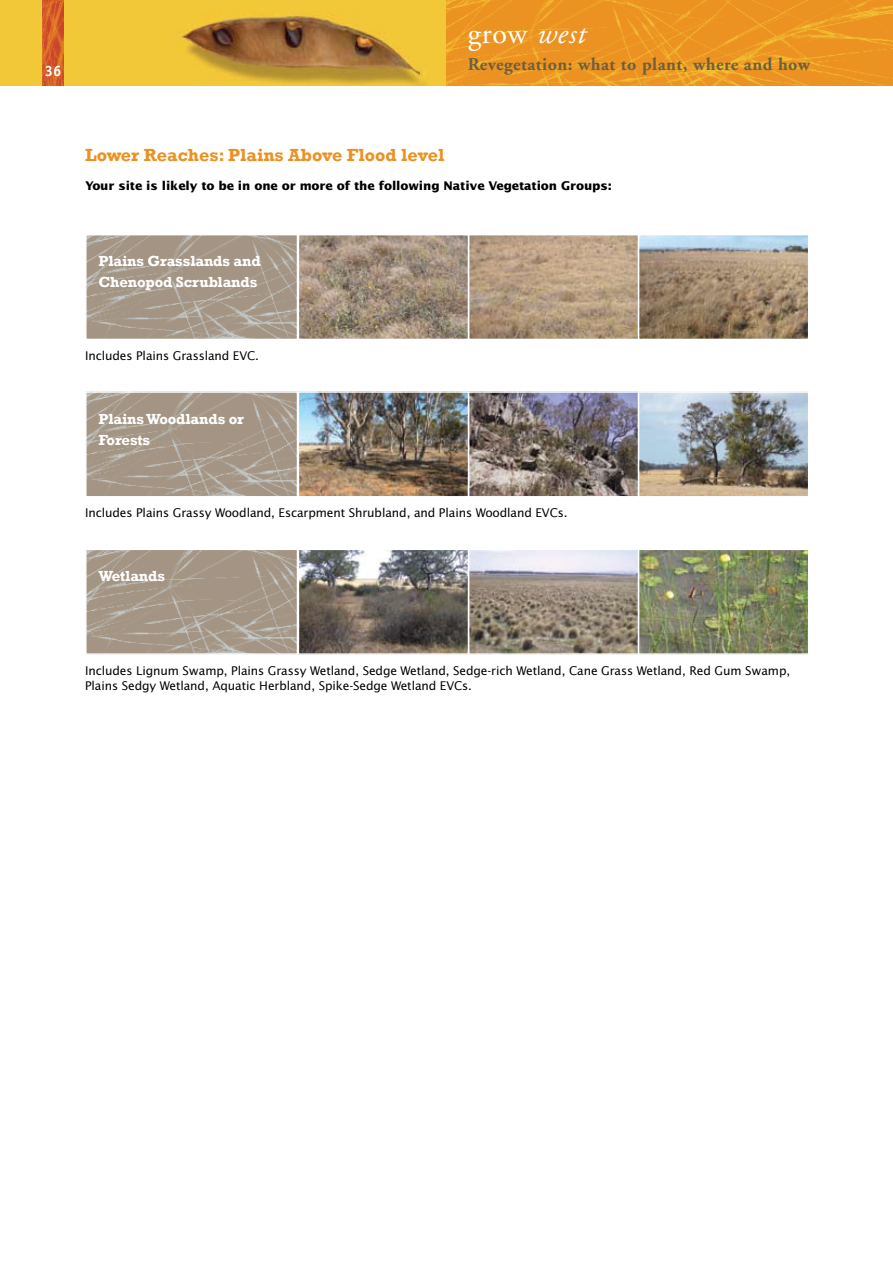
<style>
.page{position:relative;width:893px;height:1263px;background:#fff}
.page>*{position:absolute;margin:0;border:0;box-sizing:border-box;transform-origin:0 0}
.t1{font:30px "Adobe Garamond";color:#fff}
.t2{font:700 18px "Adobe Garamond";letter-spacing:.025em;color:#6f5f3c}
.t3{font:700 18px "Rockwell";color:#eb9123}
.t4{font:700 15px/21px "Rockwell";letter-spacing:-.01em;color:#fff}
.t5{font:700 15px "Officina Sans";color:#fff}
.t6{font:12px/15px "Lucida Sans";letter-spacing:-.01em;color:#000}
.t7{font:700 12px "Lucida Sans";letter-spacing:-.01em;color:#000}
.s1{font-style:italic}
</style>
<div class="page">
<img style="left:0;top:0;width:446px;height:85px">
<svg style="left:446px;top:0;width:447px;height:85px;background:#ec9723"></svg>
<img style="left:43px;top:0;width:21px;height:85px">
<img style="left:88px;top:237px;width:718px;height:100px">
<div style="left:85px;top:234px;width:213px;height:106px;border:2px solid #fff"></div>
<div style="left:468px;top:234px;width:171px;height:106px;border:2px solid #fff"></div>
<div style="left:638px;top:234px;width:171px;height:106px;border:2px solid #fff"></div>
<div style="left:298px;top:234px;width:171px;height:106px;border:2px solid #fff"></div>
<img style="left:301px;top:394px;width:505px;height:100px">
<div style="left:468px;top:391px;width:171px;height:106px;border:2px solid #fff"></div>
<div style="left:638px;top:391px;width:171px;height:106px;border:2px solid #fff"></div>
<svg style="left:88px;top:394px;width:207px;height:100px;background:#a6998a"></svg>
<div style="left:85px;top:391px;width:213px;height:106px;border:2px solid #fff"></div>
<div style="left:298px;top:391px;width:171px;height:106px;border:2px solid #fff"></div>
<img style="left:301px;top:552px;width:505px;height:100px">
<div style="left:468px;top:549px;width:171px;height:106px;border:2px solid #fff"></div>
<div style="left:638px;top:549px;width:171px;height:106px;border:2px solid #fff"></div>
<svg style="left:88px;top:552px;width:207px;height:100px;background:#a6998a"></svg>
<div style="left:85px;top:549px;width:213px;height:106px;border:2px solid #fff"></div>
<div style="left:298px;top:549px;width:171px;height:106px;border:2px solid #fff"></div>
<p class="t5" style="left:45px;top:61px;width:18px">36</p>
<p class="t1" style="left:468px;top:18px;width:118px">grow <span class="s1">west</span></p>
<p class="t2" style="left:468px;top:54px;width:344px">Revegetation: what to plant, where and how</p>
<p class="t3" style="left:85px;top:144px;width:361px">Lower Reaches: Plains Above Flood level</p>
<p class="t7" style="left:85px;top:178px;width:528px">Your site is likely to be in one or more of the following Native Vegetation Groups:</p>
<p class="t4" style="left:99px;top:251px;width:164px">Plains Grasslands and<br>Chenopod Scrublands</p>
<p class="t6" style="left:85px;top:348px;width:176px">Includes Plains Grassland EVC.</p>
<p class="t4" style="left:99px;top:408px;width:147px">Plains Woodlands or<br>Forests</p>
<p class="t6" style="left:85px;top:505px;width:484px">Includes Plains Grassy Woodland, Escarpment Shrubland, and Plains Woodland EVCs.</p>
<p class="t4" style="left:99px;top:565px;width:68px">Wetlands</p>
<p class="t6" style="left:85px;top:662px;width:707px">Includes Lignum Swamp, Plains Grassy Wetland, Sedge Wetland, Sedge-rich Wetland, Cane Grass Wetland, Red Gum Swamp,<br>Plains Sedgy Wetland, Aquatic Herbland, Spike-Sedge Wetland EVCs.</p>
</div>
